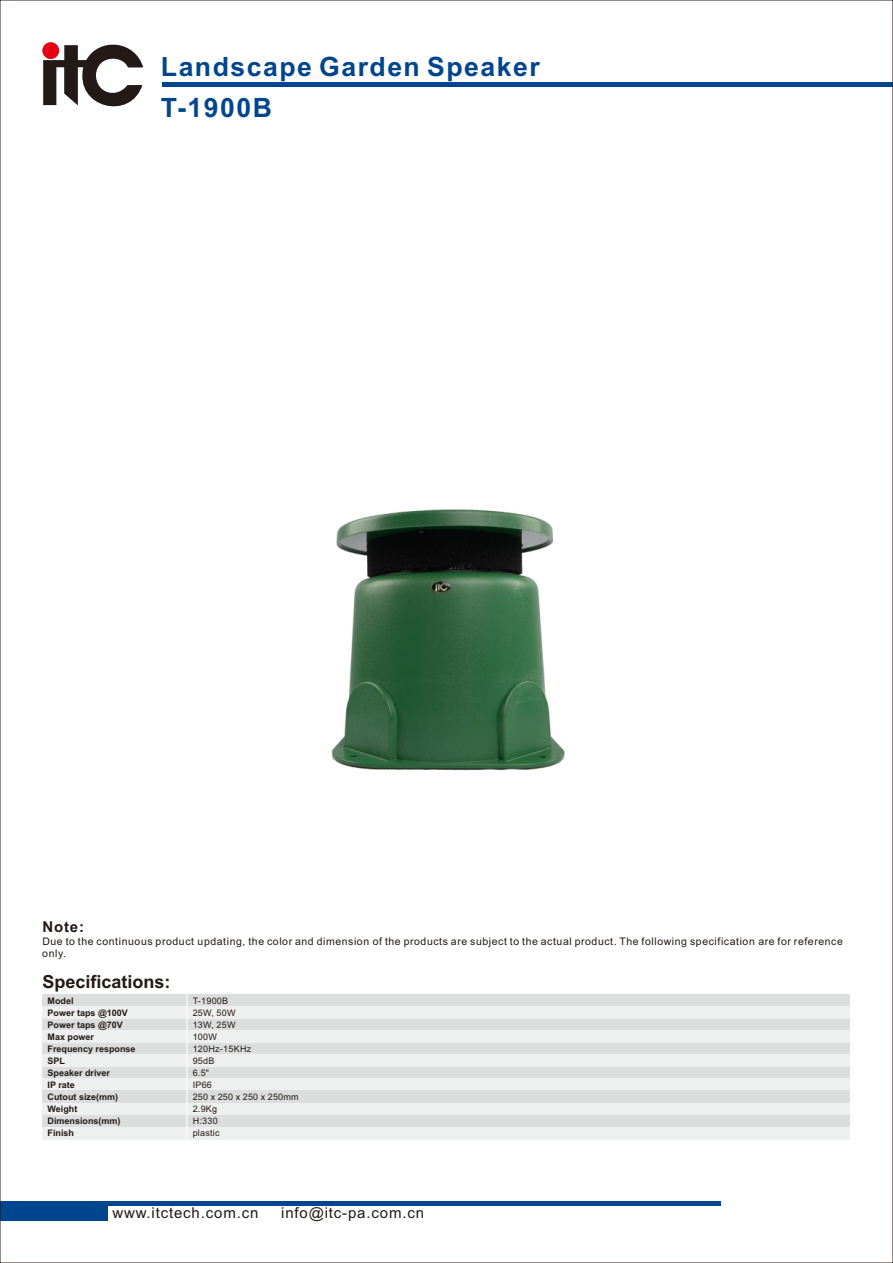
<style>
.page{position:relative;width:893px;height:1263px;background:#fff}
.page>*{position:absolute;margin:0;border:0;box-sizing:border-box;transform-origin:0 0}
.t1{font:700 26.55px/41.1px "Arial";letter-spacing:.055em;color:#00468e}
.t2{font:700 18px "Arial";color:#231916}
.t3{font:15px "Arial";letter-spacing:.055em;color:#231916}
.t4{font:700 15px "Arial";color:#231916}
.t5{font:10.5px/11.7px "Arial";letter-spacing:.055em;color:#231916}
.t6{font:700 9px/12px "Arial";color:#231916}
.t7{font:9px/12px "Arial";letter-spacing:.03em;color:#231916}
</style>
<div class="page">
<hr style="left:0;top:1202px;width:720px;height:4px;background:#00468e">
<div style="left:0;top:1202px;width:108px;height:18px;background:#00468e"></div>
<hr style="left:163px;top:82px;width:730px;height:4px;background:#00468e">
<svg style="left:43px;top:42px;width:100px;height:65px"></svg>
<div style="left:42px;top:995px;width:808px;height:12px;background:#dcdddd"></div>
<div style="left:42px;top:1043px;width:808px;height:12px;background:#dcdddd"></div>
<div style="left:42px;top:1019px;width:808px;height:12px;background:#dcdddd"></div>
<div style="left:42px;top:1031px;width:808px;height:12px;background:#eeefef"></div>
<div style="left:42px;top:1007px;width:808px;height:12px;background:#eeefef"></div>
<div style="left:42px;top:1067px;width:808px;height:12px;background:#dcdddd"></div>
<div style="left:42px;top:1055px;width:808px;height:12px;background:#eeefef"></div>
<div style="left:42px;top:1079px;width:808px;height:12px;background:#eeefef"></div>
<div style="left:42px;top:1091px;width:808px;height:12px;background:#dcdddd"></div>
<div style="left:42px;top:1103px;width:808px;height:12px;background:#eeefef"></div>
<div style="left:42px;top:1115px;width:808px;height:12px;background:#dcdddd"></div>
<div style="left:42px;top:1127px;width:808px;height:12px;background:#eeefef"></div>
<hr style="left:186px;top:995px;width:1px;height:144px;background:#fff">
<img style="left:331px;top:509px;width:234px;height:262px">
<h1 class="t1" style="left:161px;top:48px;width:380px">Landscape Garden Speaker<br>T-1900B</h1>
<h3 class="t4" style="left:42px;top:921px;width:43px">Note:</h3>
<p class="t5" style="left:42px;top:936px;width:802px">Due to the continuous product updating, the color and dimension of the products are subject to the actual product. The following specification are for reference only.</p>
<p class="t7" style="left:193px;top:995px;width:108px">T-1900B<br>25W, 50W<br>13W, 25W<br>100W<br>120Hz-15KHz<br>95dB<br>6.5"<br>IP66<br>250 x 250 x 250 x 250mm<br>2.9Kg<br>H:330<br>plastic</p>
<h2 class="t2" style="left:42px;top:974px;width:130px">Specifications:</h2>
<p class="t6" style="left:48px;top:996px;width:90px">Model<br>Power taps @100V<br>Power taps @70V<br>Max power<br>Frequency response<br>SPL<br>Speaker driver<br>IP rate<br>Cutout size(mm)<br>Weight<br>Dimensions(mm)<br>Finish</p>
<h3 class="t3" style="left:112px;top:1207px;width:147px">www.itctech.com.cn</h3>
<h3 class="t3" style="left:281px;top:1207px;width:144px">info@itc-pa.com.cn</h3>
</div>
